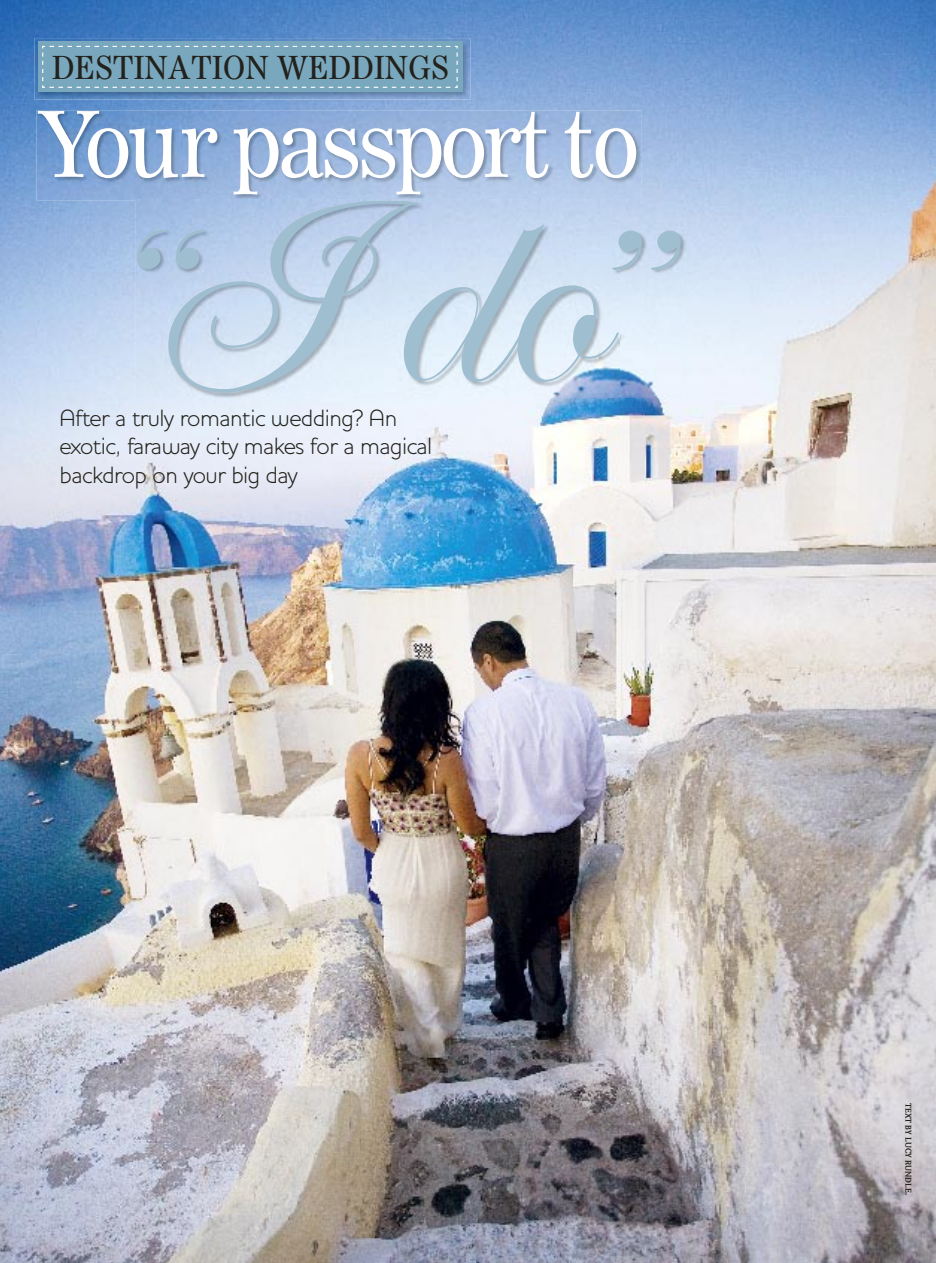
<style>
.page{position:relative;width:936px;height:1263px;background:#fff}
.page>*{position:absolute;margin:0;border:0;box-sizing:border-box;transform-origin:0 0}
.t1{font:286.5px "P22 Imperial Script";color:#9fbed0;scale:1.05 1}
.t2{font:90px "Worldwide";letter-spacing:-.05em;color:#fff}
.t3{font:31.5px "Worldwide";color:#23211b}
.t4{font:27px "Escorial EFOP";letter-spacing:-.04em;color:#23211b;scale:.85 1}
.t5{font:300 24px/28.5px "Houschka";letter-spacing:-.02em;color:#23211b}
.t6{font:700 8.25px "Weidemann";color:#23211b}
</style>
<div class="page">
<img style="left:0;top:0;width:935px;height:1263px">
<img style="left:136px;top:200px;width:550px;height:49px">
<img style="left:136px;top:249px;width:49px;height:149px">
<img style="left:586px;top:249px;width:100px;height:149px">
<img style="left:185px;top:393px;width:401px;height:5px">
<img style="left:168px;top:201px;width:451px;height:192px">
<img style="left:36px;top:110px;width:606px;height:90px">
<img style="left:136px;top:200px;width:506px;height:1px">
<img style="left:34px;top:38px;width:436px;height:62px">
<div style="left:38px;top:42px;width:424px;height:50px;background:#79a7be"></div>
<svg style="left:42px;top:46px;width:415px;height:42px"></svg>
<p class="t4" style="left:40px;top:37px;width:201px">DIY BRIDE</p>
<h3 class="t3" style="left:52px;top:50px;width:398px">DESTINATION WEDDINGS</h3>
<h2 class="t2" style="left:36px;top:92px;width:605px">Your passport to</h2>
<h1 class="t1" style="left:132px;top:129px;width:512px">“I do”</h1>
<p class="t5" style="left:60px;top:403px;width:374px">After a truly romantic wedding? An exotic, faraway city makes for a magical backdrop on your big day</p>
<p class="t6" style="left:913px;top:1102px;width:94px;rotate:90deg">TEXT BY LUCY RUNDLE.</p>
</div>
